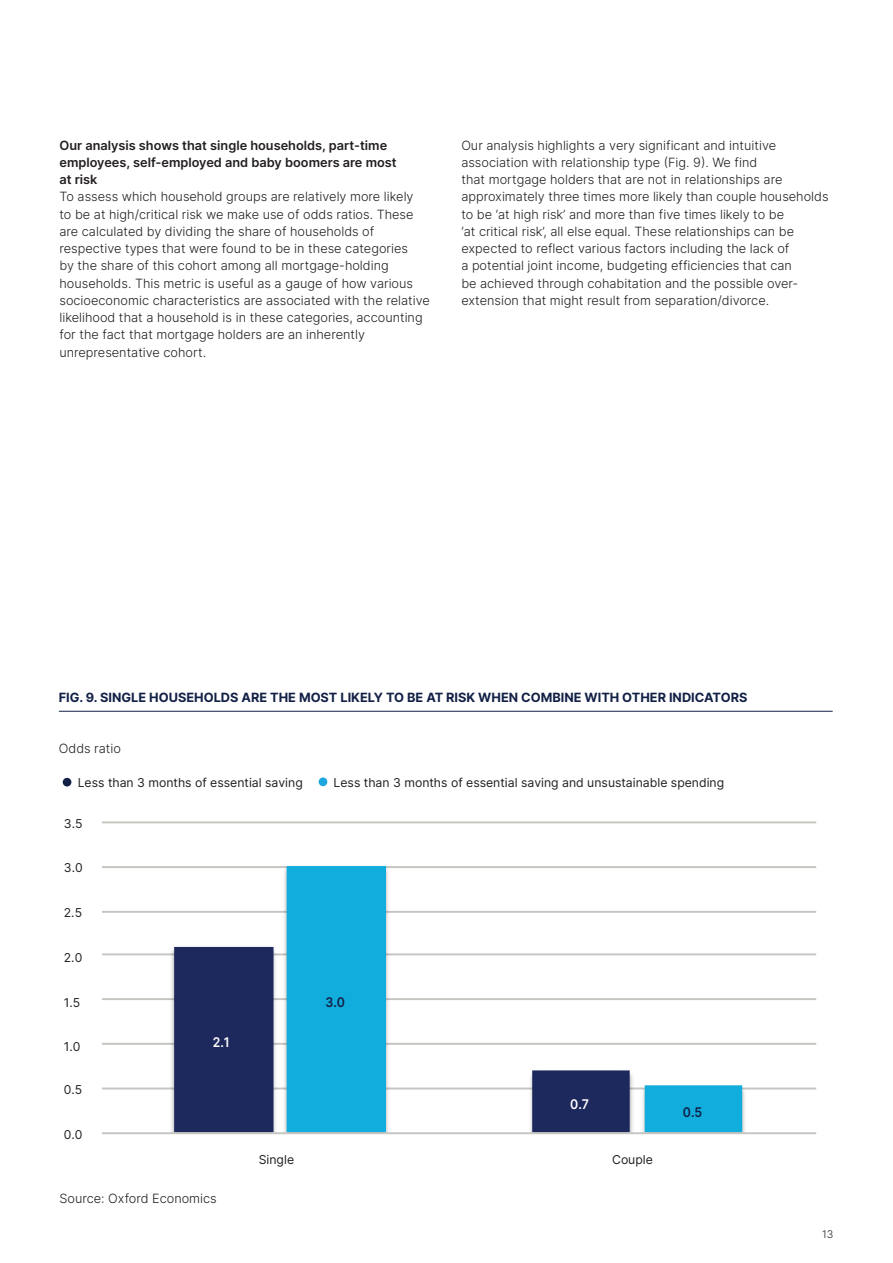
<style>
.page{position:relative;width:893px;height:1263px;background:#fff}
.page>*{position:absolute;margin:0;border:0;box-sizing:border-box;transform-origin:0 0}
.t1{font:600 13.35px "Inter";color:#fff;scale:.92 1}
.t2{font:600 13.35px "Inter";color:#122046;scale:.92 1}
.t3{font:300 12.75px/17.2px "Inter";color:#231f20}
.t4{font:600 12.75px/17.2px "Inter";color:#231f20}
.t5{font:700 12.75px "Inter";color:#122046}
.t6{font:12.3px "Inter";color:#231f20}
.t7{font:12px "Inter";color:#231f20}
.t8{font:300 10.5px "Inter";color:#231f20}
</style>
<div class="page">
<hr style="left:59px;top:711px;width:774px;height:1px;background:#122046">
<hr style="left:102px;top:1087px;width:714px;height:2px;background:#c5c5c1">
<hr style="left:102px;top:1043px;width:714px;height:2px;background:#c5c5c1">
<hr style="left:102px;top:998px;width:714px;height:2px;background:#c5c5c1">
<hr style="left:102px;top:953px;width:714px;height:2px;background:#c5c5c1">
<hr style="left:102px;top:911px;width:714px;height:2px;background:#c5c5c1">
<hr style="left:102px;top:866px;width:714px;height:2px;background:#c5c5c1">
<hr style="left:102px;top:821px;width:714px;height:2px;background:#c5c5c1">
<svg style="left:174px;top:947px;width:113px;height:185px;background:#35406d"></svg>
<svg style="left:287px;top:866px;width:455px;height:266px"></svg>
<hr style="left:102px;top:1132px;width:714px;height:2px;background:#c5c5c1">
<div style="left:63px;top:778px;width:8px;height:8px;background:#122046;border-radius:50%"></div>
<div style="left:319px;top:777px;width:8px;height:9px;background:#1da6df;border-radius:50%"></div>
<p class="t4" style="left:59px;top:136px;width:339px">Our analysis shows that single households, part-time employees, self-employed and baby boomers are most at risk</p>
<p class="t3" style="left:59px;top:188px;width:372px">To assess which household groups are relatively more likely<br>to be at high/critical risk we make use of odds ratios. These are calculated by dividing the share of households of respective types that were found to be in these categories<br>by the share of this cohort among all mortgage-holding households. This metric is useful as a gauge of how various socioeconomic characteristics are associated with the relative likelihood that a household is in these categories, accounting for the fact that mortgage holders are an inherently unrepresentative cohort.</p>
<p class="t3" style="left:461px;top:136px;width:369px">Our analysis highlights a very significant and intuitive association with relationship type (Fig. 9). We find<br>that mortgage holders that are not in relationships are approximately three times more likely than couple households to be ‘at high risk’ and more than five times likely to be<br>‘at critical risk’, all else equal. These relationships can be expected to reflect various factors including the lack of<br>a potential joint income, budgeting efficiencies that can<br>be achieved through cohabitation and the possible over&shy;extension that might result from separation/divorce.</p>
<p class="t5" style="left:59px;top:688px;width:690px">FIG. 9. SINGLE HOUSEHOLDS ARE THE MOST LIKELY TO BE AT RISK WHEN COMBINE WITH OTHER INDICATORS</p>
<p class="t3" style="left:59px;top:739px;width:64px">Odds ratio</p>
<p class="t6" style="left:78px;top:774px;width:227px">Less than 3 months of essential saving</p>
<p class="t6" style="left:334px;top:773px;width:392px">Less than 3 months of essential saving and unsustainable spending</p>
<p class="t6" style="left:64px;top:814px;width:20px">3.5</p>
<p class="t7" style="left:64px;top:823px;width:20px">110</p>
<p class="t7" style="left:64px;top:859px;width:22px">105</p>
<p class="t6" style="left:64px;top:859px;width:20px">3.0</p>
<p class="t6" style="left:64px;top:904px;width:20px">2.5</p>
<p class="t6" style="left:64px;top:948px;width:20px">2.0</p>
<p class="t6" style="left:64px;top:993px;width:18px">1.5</p>
<p class="t7" style="left:64px;top:999px;width:16px">85</p>
<p class="t7" style="left:64px;top:1034px;width:16px">80</p>
<p class="t6" style="left:64px;top:1038px;width:18px">1.0</p>
<p class="t6" style="left:64px;top:1080px;width:20px">0.5</p>
<p class="t6" style="left:64px;top:1125px;width:20px">0.0</p>
<p class="t1" style="left:213px;top:1032px;width:20px">2.1</p>
<p class="t3" style="left:60px;top:1190px;width:159px">Source: Oxford Economics</p>
<p class="t2" style="left:325px;top:992px;width:23px">3.0</p>
<p class="t1" style="left:570px;top:1094px;width:22px">0.7</p>
<p class="t6" style="left:259px;top:1151px;width:37px">Single</p>
<p class="t6" style="left:612px;top:1151px;width:42px">Couple</p>
<p class="t2" style="left:683px;top:1103px;width:23px">0.5</p>
<p class="t8" style="left:822px;top:1227px;width:13px">13</p>
</div>
